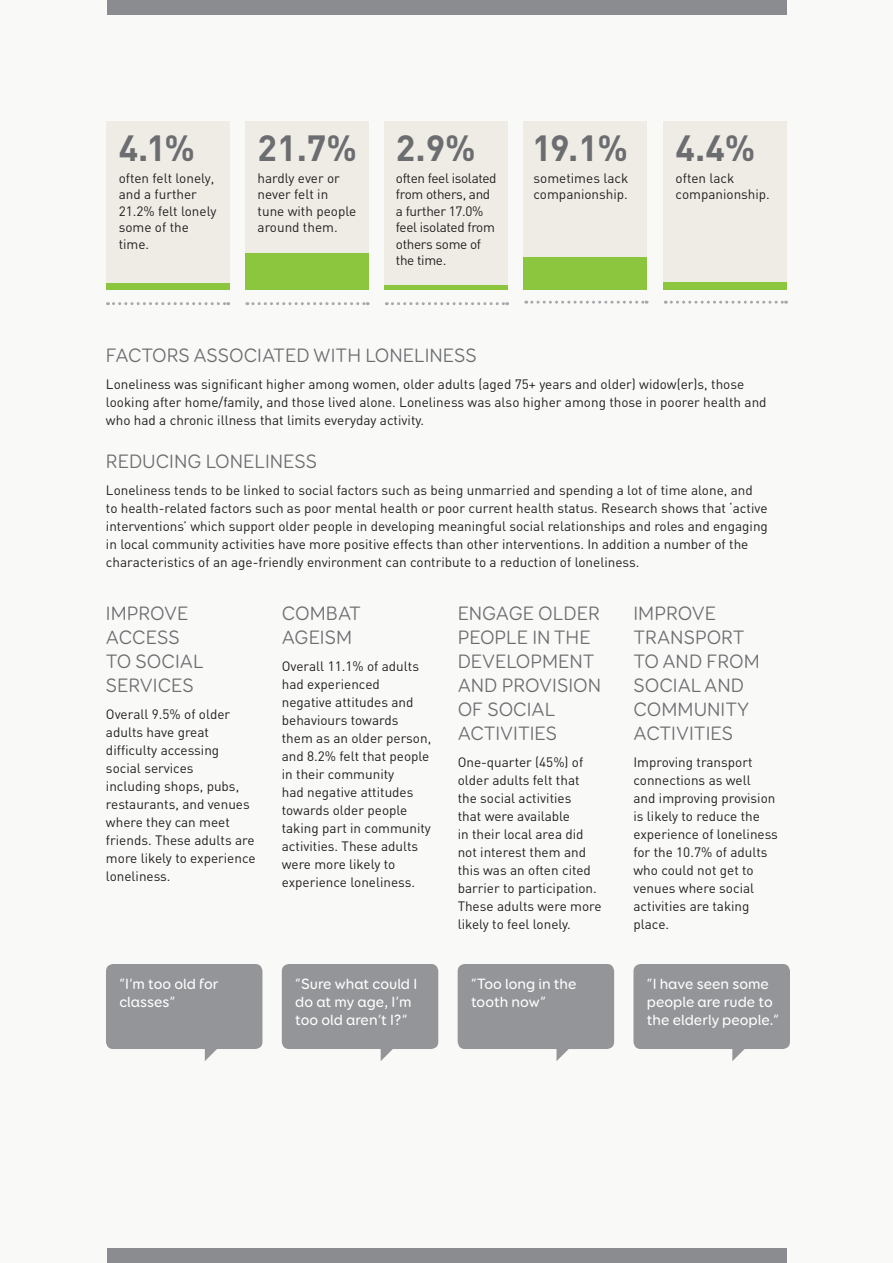
<style>
.page{position:relative;width:893px;height:1263px;background:#f9f9f7}
.page>*{position:absolute;margin:0;border:0;box-sizing:border-box;transform-origin:0 0}
.body_copy_list{font:700 36px "DIN";color:#6c6d70}
.H3_black{font:19.5px/24px "Booster Next FY";color:#6c6d70}
.body_copy{font:19.5px "Booster Next FY";color:#6c6d70}
.H4_White{font:500 15px/18px "Booster Next FY";color:#fff}
.body_copy-2{font:13.5px/18px "DIN";color:#231f20}
.body_copy-3{font:13.5px/16.5px "DIN";letter-spacing:-.025em;color:#231f20}
</style>
<div class="page">
<div style="left:106px;top:121px;width:123px;height:169px;background:#efece6"></div>
<div style="left:245px;top:121px;width:123px;height:169px;background:#efece6"></div>
<div style="left:384px;top:121px;width:124px;height:169px;background:#efece6"></div>
<div style="left:663px;top:121px;width:123px;height:169px;background:#efece6"></div>
<div style="left:524px;top:121px;width:123px;height:169px;background:#efece6"></div>
<div style="left:106px;top:283px;width:123px;height:7px;background:#8bc63e"></div>
<div style="left:384px;top:285px;width:124px;height:5px;background:#8bc63e"></div>
<svg style="left:107px;top:302px;width:122px;height:3px"></svg>
<svg style="left:247px;top:302px;width:121px;height:3px"></svg>
<svg style="left:386px;top:302px;width:122px;height:3px"></svg>
<div style="left:663px;top:282px;width:123px;height:8px;background:#8bc63e"></div>
<svg style="left:665px;top:301px;width:121px;height:3px"></svg>
<div style="left:524px;top:258px;width:123px;height:32px;background:#8bc63e"></div>
<svg style="left:526px;top:301px;width:121px;height:3px"></svg>
<div style="left:245px;top:253px;width:123px;height:37px;background:#8bc63e"></div>
<div style="left:106px;top:964px;width:156px;height:85px;background:#939598;border-radius:7px"></div>
<div style="left:282px;top:964px;width:156px;height:85px;background:#939598;border-radius:7px"></div>
<div style="left:458px;top:964px;width:156px;height:85px;background:#939598;border-radius:7px"></div>
<div style="left:633px;top:964px;width:157px;height:85px;background:#939598;border-radius:7px"></div>
<svg style="left:205px;top:1049px;width:12px;height:12px"></svg>
<svg style="left:381px;top:1049px;width:12px;height:12px"></svg>
<svg style="left:556px;top:1049px;width:13px;height:12px"></svg>
<svg style="left:732px;top:1049px;width:13px;height:12px"></svg>
<div style="left:107px;top:0;width:680px;height:15px;background:#8a8c8f"></div>
<div style="left:107px;top:1248px;width:680px;height:15px;background:#8a8c8f"></div>
<p class="body_copy_list" style="left:119px;top:124px;width:78px">4.1%</p>
<p class="body_copy_list" style="left:258px;top:124px;width:101px">21.7%</p>
<p class="body_copy_list" style="left:396px;top:124px;width:81px">2.9%</p>
<p class="body_copy-2" style="left:119px;top:169px;width:99px;line-height:16.5px">often felt lonely, and a further<br>21.2% felt lonely some of the time.</p>
<p class="body_copy-2" style="left:258px;top:169px;width:100px;line-height:16.5px">hardly ever or never felt in tune with people around them.</p>
<p class="body_copy-3" style="left:396px;top:169px;width:102px">often feel isolated from others, and a further 17.0% feel isolated from others some of the time.</p>
<p class="body_copy_list" style="left:532px;top:124px;width:97px">19.1%</p>
<p class="body_copy-2" style="left:533px;top:169px;width:96px;line-height:16.5px">sometimes lack companionship.</p>
<p class="body_copy_list" style="left:676px;top:124px;width:81px">4.4%</p>
<p class="body_copy-2" style="left:676px;top:169px;width:96px;line-height:16.5px">often lack companionship.</p>
<p class="body_copy" style="left:106px;top:344px;width:372px">FACTORS ASSOCIATED WITH LONELINESS</p>
<p class="body_copy-2" style="left:106px;top:375px;width:662px">Loneliness was significant higher among women, older adults (aged 75+ years and older) widow(er)s, those looking after home/family, and those lived alone. Loneliness was also higher among those in poorer health and who had a chronic illness that limits everyday activity.</p>
<p class="body_copy" style="left:106px;top:450px;width:213px">REDUCING LONELINESS</p>
<p class="body_copy-2" style="left:106px;top:481px;width:663px">Loneliness tends to be linked to social factors such as being unmarried and spending a lot of time alone, and<br>to health-related factors such as poor mental health or poor current health status. Research shows that ‘active interventions’ which support older people in developing meaningful social relationships and roles and engaging in local community activities have more positive effects than other interventions. In addition a number of the characteristics of an age-friendly environment can contribute to a reduction of loneliness.</p>
<p class="H3_black" style="left:106px;top:601px;width:99px">IMPROVE<br>ACCESS<br>TO SOCIAL<br>SERVICES</p>
<p class="body_copy-2" style="left:106px;top:705px;width:151px">Overall 9.5% of older adults have great difficulty accessing social services<br>including shops, pubs, restaurants, and venues where they can meet friends. These adults are more likely to experience loneliness.</p>
<p class="H3_black" style="left:282px;top:601px;width:81px">COMBAT<br>AGEISM</p>
<p class="body_copy-2" style="left:282px;top:657px;width:151px">Overall 11.1% of adults had experienced negative attitudes and behaviours towards them as an older person, and 8.2% felt that people in their community<br>had negative attitudes towards older people taking part in community activities. These adults were more likely to experience loneliness.</p>
<p class="H3_black" style="left:458px;top:601px;width:145px">ENGAGE OLDER<br>PEOPLE IN THE<br>DEVELOPMENT<br>AND PROVISION<br>OF SOCIAL<br>ACTIVITIES</p>
<p class="body_copy-2" style="left:458px;top:753px;width:145px">One-quarter (45%) of older adults felt that the social activities<br>that were available<br>in their local area did not interest them and this was an often cited barrier to participation.<br>These adults were more likely to feel lonely.</p>
<p class="H3_black" style="left:633px;top:601px;width:128px">IMPROVE<br>TRANSPORT<br>TO AND FROM<br>SOCIAL AND<br>COMMUNITY<br>ACTIVITIES</p>
<p class="body_copy-2" style="left:633px;top:753px;width:146px">Improving transport connections as well<br>and improving provision is likely to reduce the experience of loneliness for the 10.7% of adults who could not get to venues where social activities are taking place.</p>
<p class="H4_White" style="left:119px;top:974px;width:101px">“I’m too old for classes”</p>
<p class="H4_White" style="left:295px;top:974px;width:123px">“Sure what could I do at my age, I’m too old aren’t I?”</p>
<p class="H4_White" style="left:471px;top:974px;width:107px">“Too long in the tooth now”</p>
<p class="H4_White" style="left:647px;top:974px;width:133px">“I have seen some people are rude to the elderly people.”</p>
</div>
